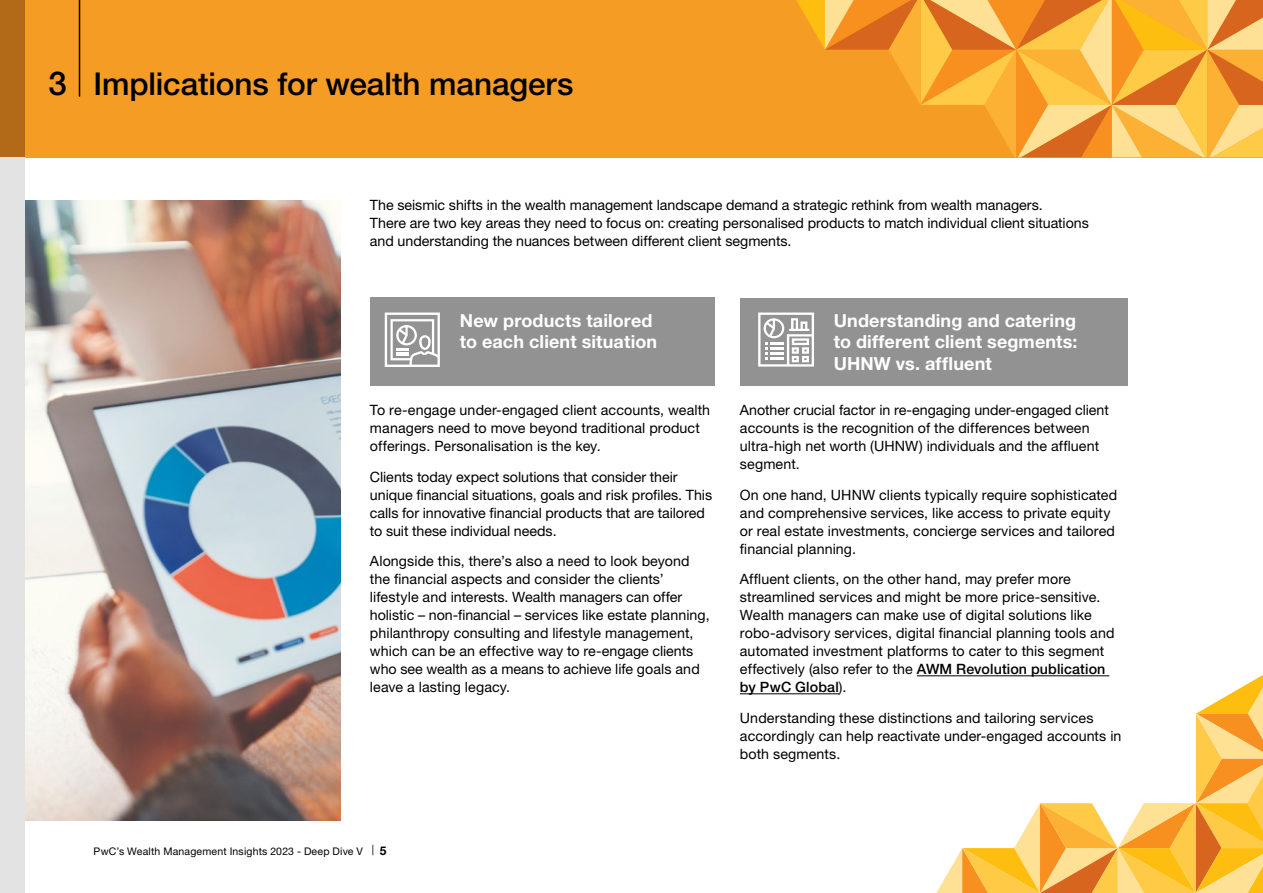
<style>
.page{position:relative;width:1263px;height:893px;background:#fff}
.page>*{position:absolute;margin:0;border:0;box-sizing:border-box;transform-origin:0 0}
.t1{font:500 31.5px "Helvetica Neue LT Std";letter-spacing:-.005em;color:#000}
.t2{font:700 18px/21.6px "Helvetica Neue LT Std";letter-spacing:.005em;color:#fff;text-align:justify}
.t3{font:14.25px/18px "Helvetica Neue LT Std";letter-spacing:.005em;color:#000}
.t4{font:10.5px "Helvetica Neue LT Std";letter-spacing:.02em;color:#000}
.s1{font-size:33px}
.s2{font-weight:500}
.s3{font-weight:700;font-size:12px}
</style>
<div class="page">
<img style="left:24px;top:200px;width:316px;height:621px">
<div style="left:0;top:0;width:1263px;height:157px;background:#f59c24"></div>
<div style="left:0;top:0;width:24px;height:157px;background:#b36a18"></div>
<div style="left:0;top:157px;width:24px;height:736px;background:#e3e3e3"></div>
<hr style="left:79px;top:0;width:1px;height:96px;background:#000">
<div style="left:740px;top:298px;width:388px;height:88px;background:#929292"></div>
<div style="left:370px;top:297px;width:344px;height:89px;background:#929292"></div>
<hr style="left:917px;top:675px;width:192px;height:1px;background:#000">
<hr style="left:740px;top:693px;width:99px;height:1px;background:#000">
<svg style="left:385px;top:313px;width:55px;height:54px"></svg>
<svg style="left:758px;top:313px;width:56px;height:54px"></svg>
<svg style="left:796px;top:0;width:467px;height:157px"></svg>
<svg style="left:936px;top:675px;width:327px;height:218px"></svg>
<h1 class="t1" style="left:48px;top:65px;width:527px"><span class="s1">3</span> Implications for wealth managers</h1>
<p class="t3" style="left:370px;top:196px;width:720px">The seismic shifts in the wealth management landscape demand a strategic rethink from wealth managers.<br>There are two key areas they need to focus on: creating personalised products to match individual client situations and understanding the nuances between different client segments.</p>
<p class="t2" style="left:460px;top:309px;width:199px">New products tailored to each client situation</p>
<p class="t3" style="left:370px;top:401px;width:342px">To re-engage under-engaged client accounts, wealth managers need to move beyond traditional product offerings. Personalisation is the key.</p>
<p class="t3" style="left:370px;top:467px;width:344px">Clients today expect solutions that consider their unique financial situations, goals and risk profiles. This calls for innovative financial products that are tailored to suit these individual needs.</p>
<p class="t3" style="left:370px;top:552px;width:341px">Alongside this, there’s also a need to look beyond the financial aspects and consider the clients’ lifestyle and interests. Wealth managers can offer holistic – non-financial – services like estate planning, philanthropy consulting and lifestyle management, which can be an effective way to re-engage clients who see wealth as a means to achieve life goals and leave a lasting legacy.</p>
<p class="t2" style="left:834px;top:309px;width:245px">Understanding and catering to different client segments:<br>UHNW vs. affluent</p>
<p class="t3" style="left:740px;top:401px;width:370px">Another crucial factor in re-engaging under-engaged client accounts is the recognition of the differences between ultra-high net worth (UHNW) individuals and the affluent segment.</p>
<p class="t3" style="left:740px;top:485px;width:379px">On one hand, UHNW clients typically require sophisticated and comprehensive services, like access to private equity or real estate investments, concierge services and tailored financial planning.</p>
<p class="t3" style="left:740px;top:570px;width:376px">Affluent clients, on the other hand, may prefer more streamlined services and might be more price-sensitive.<br>Wealth managers can make use of digital solutions like robo-advisory services, digital financial planning tools and automated investment platforms to cater to this segment effectively (also refer to the <span class="s2">AWM Revolution publication by PwC Global</span>).</p>
<p class="t3" style="left:740px;top:709px;width:383px">Understanding these distinctions and tailoring services accordingly can help reactivate under-engaged accounts in both segments.</p>
<p class="t4" style="left:94px;top:845px;width:294px">PwC’s Wealth Management Insights 2023 - Deep Dive V | <span class="s3">5</span></p>
</div>
